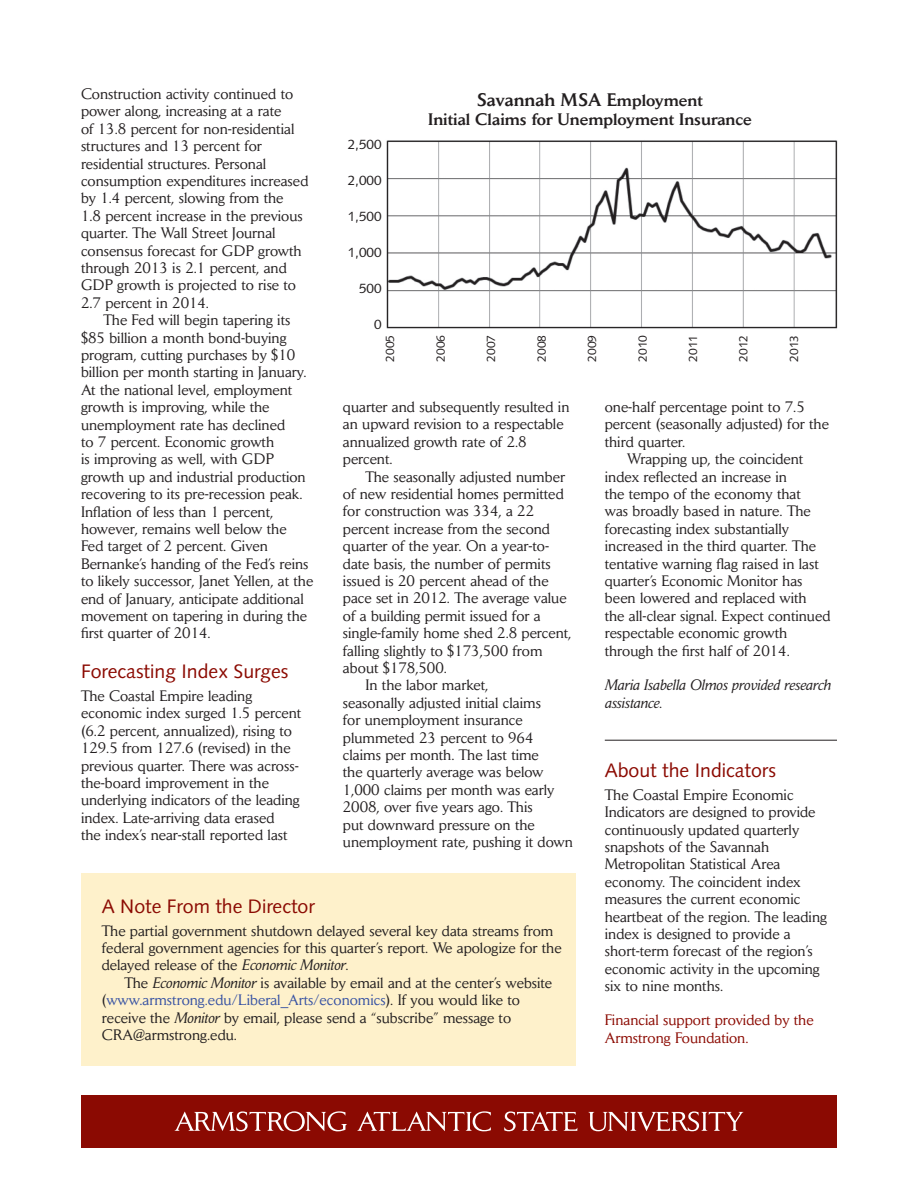
<style>
.page{position:relative;width:918px;height:1188px;background:#fff}
.page>*{position:absolute;margin:0;border:0;box-sizing:border-box;transform-origin:0 0}
.t1{font:19.5px "Syntax LT Std";color:#8b0a02}
.t2{font:500 18px "Daily News";color:#231f20}
.t3{font:500 16.5px "Daily News";color:#231f20}
.t4{font:15px/17.4px "Daily News";color:#231f20}
.t5{font:15px/18px "Daily News";color:#8b0a02}
.t6{font:italic 15px/17.4px "Daily News";color:#231f20}
.t7{font:13.5px "Syntax LT Std";color:#231f20}
.t8{font:12px "Syntax LT Std";color:#231f20}
.s1{font-size:16.5px}
.s2{font-style:italic}
.s3{color:#3853a3}
</style>
<div class="page">
<div style="left:81px;top:874px;width:494px;height:192px;background:#fef1cb"></div>
<hr style="left:605px;top:740px;width:232px;height:1px;background:#231f20">
<div style="left:81px;top:1095px;width:756px;height:53px;background:#8b0a02"></div>
<svg style="left:175px;top:1111px;width:568px;height:20px"></svg>
<img style="left:386px;top:140px;width:452px;height:189px">
<p class="t4" style="left:81px;top:85px;width:229px">Construction activity continued to power along, increasing at a rate<br>of 13.8 percent for non-residential structures and 13 percent for residential structures. Personal consumption expenditures increased by 1.4 percent, slowing from the<br>1.8 percent increase in the previous quarter. The Wall Street Journal consensus forecast for GDP growth through 2013 is 2.1 percent, and GDP growth is projected to rise to 2.7 percent in 2014.</p>
<p class="t4" style="left:81px;top:311px;width:234px;text-indent:22px">The Fed will begin tapering its $85 billion a month bond-buying program, cutting purchases by $10 billion per month starting in January.<br>At the national level, employment growth is improving, while the unemployment rate has declined<br>to 7 percent. Economic growth<br>is improving as well, with GDP growth up and industrial production recovering to its pre-recession peak.<br>Inflation of less than 1 percent, however, remains well below the<br>Fed target of 2 percent. Given Bernanke’s handing of the Fed’s reins to likely successor, Janet Yellen, at the end of January, anticipate additional movement on tapering in during the first quarter of 2014.</p>
<h1 class="t1" style="left:81px;top:660px;width:209px">Forecasting Index Surges</h1>
<p class="t4" style="left:81px;top:687px;width:222px">The Coastal Empire leading economic index surged 1.5 percent (6.2 percent, annualized), rising to 129.5 from 127.6 (revised) in the previous quarter. There was across&shy;the-board improvement in the underlying indicators of the leading index. Late-arriving data erased<br>the index’s near-stall reported last</p>
<p class="t2" style="left:477px;top:88px;width:227px">Savannah MSA E<span class="s1">mployment</span></p>
<p class="t3" style="left:428px;top:109px;width:325px">Initial Claims for Unemployment Insurance</p>
<p class="t7" style="left:348px;top:136px;width:35px">2,500</p>
<p class="t7" style="left:348px;top:172px;width:35px">2,000</p>
<p class="t7" style="left:348px;top:208px;width:35px">1,500</p>
<p class="t7" style="left:348px;top:244px;width:35px">1,000</p>
<p class="t7" style="left:359px;top:280px;width:24px">500</p>
<p class="t7" style="left:374px;top:316px;width:9px">0</p>
<p class="t8" style="left:383px;top:362px;width:28px;rotate:-90deg">2005</p>
<p class="t8" style="left:434px;top:362px;width:28px;rotate:-90deg">2006</p>
<p class="t8" style="left:484px;top:362px;width:28px;rotate:-90deg">2007</p>
<p class="t8" style="left:534px;top:362px;width:28px;rotate:-90deg">2008</p>
<p class="t8" style="left:585px;top:362px;width:28px;rotate:-90deg">2009</p>
<p class="t8" style="left:635px;top:362px;width:28px;rotate:-90deg">2010</p>
<p class="t8" style="left:686px;top:362px;width:28px;rotate:-90deg">2011</p>
<p class="t8" style="left:736px;top:362px;width:28px;rotate:-90deg">2012</p>
<p class="t8" style="left:787px;top:362px;width:28px;rotate:-90deg">2013</p>
<p class="t4" style="left:343px;top:398px;width:228px">quarter and subsequently resulted in an upward revision to a respectable annualized growth rate of 2.8 percent.</p>
<p class="t4" style="left:365px;top:467px;width:201px">The seasonally adjusted number</p>
<p class="t4" style="left:343px;top:485px;width:222px">of new residential homes permitted</p>
<p class="t4" style="left:343px;top:502px;width:193px">for construction was 334, a 22</p>
<p class="t4" style="left:343px;top:519px;width:209px">percent increase from the second</p>
<p class="t4" style="left:343px;top:537px;width:208px">quarter of the year. On a year-to-</p>
<p class="t4" style="left:343px;top:554px;width:209px">date basis, the number of permits</p>
<p class="t4" style="left:343px;top:572px;width:207px">issued is 20 percent ahead of the</p>
<p class="t4" style="left:343px;top:589px;width:225px">pace set in 2012. The average value</p>
<p class="t4" style="left:343px;top:606px;width:199px">of a building permit issued for a</p>
<p class="t4" style="left:343px;top:624px;width:230px">single-family home shed 2.8 percent,</p>
<p class="t4" style="left:343px;top:641px;width:201px">falling slightly to $173,500 from</p>
<p class="t4" style="left:343px;top:659px;width:106px">about $178,500.</p>
<p class="t4" style="left:365px;top:676px;width:124px">In the labor market,</p>
<p class="t4" style="left:343px;top:693px;width:200px">seasonally adjusted initial claims</p>
<p class="t4" style="left:343px;top:711px;width:181px">for unemployment insurance</p>
<p class="t4" style="left:343px;top:728px;width:192px">plummeted 23 percent to 964</p>
<p class="t4" style="left:343px;top:746px;width:197px">claims per month. The last time</p>
<p class="t4" style="left:343px;top:763px;width:202px">the quarterly average was below</p>
<p class="t4" style="left:343px;top:780px;width:213px">1,000 claims per month was early</p>
<p class="t4" style="left:343px;top:798px;width:191px">2008, over five years ago. This</p>
<p class="t4" style="left:343px;top:815px;width:193px">put downward pressure on the</p>
<p class="t4" style="left:343px;top:833px;width:232px">unemployment rate, pushing it down</p>
<p class="t4" style="left:605px;top:398px;width:202px">one-half percentage point to 7.5</p>
<p class="t4" style="left:605px;top:415px;width:226px">percent (seasonally adjusted) for the</p>
<p class="t4" style="left:605px;top:432px;width:82px">third quarter.</p>
<p class="t4" style="left:627px;top:450px;width:177px">Wrapping up, the coincident</p>
<p class="t4" style="left:605px;top:467px;width:184px">index reflected an increase in</p>
<p class="t4" style="left:605px;top:485px;width:198px">the tempo of the economy that</p>
<p class="t4" style="left:605px;top:502px;width:207px">was broadly based in nature. The</p>
<p class="t4" style="left:605px;top:519px;width:186px">forecasting index substantially</p>
<p class="t4" style="left:605px;top:537px;width:213px">increased in the third quarter. The</p>
<p class="t4" style="left:605px;top:554px;width:216px">tentative warning flag raised in last</p>
<p class="t4" style="left:605px;top:572px;width:199px">quarter’s Economic Monitor has</p>
<p class="t4" style="left:605px;top:589px;width:203px">been lowered and replaced with</p>
<p class="t4" style="left:605px;top:606px;width:227px">the all-clear signal. Expect continued</p>
<p class="t4" style="left:605px;top:624px;width:184px">respectable economic growth</p>
<p class="t4" style="left:605px;top:641px;width:187px">through the first half of 2014.</p>
<p class="t6" style="left:605px;top:676px;width:228px">Maria Isabella Olmos provided research assistance.</p>
<h1 class="t1" style="left:605px;top:759px;width:173px">About the Indicators</h1>
<p class="t4" style="left:605px;top:786px;width:224px">The Coastal Empire Economic<br>Indicators are designed to provide continuously updated quarterly snapshots of the Savannah<br>Metropolitan Statistical Area economy. The coincident index measures the current economic heartbeat of the region. The leading index is designed to provide a short-term forecast of the region’s economic activity in the upcoming six to nine months.</p>
<p class="t5" style="left:605px;top:1010px;width:210px">Financial support provided by the<br>Armstrong Foundation.</p>
<h1 class="t1" style="left:102px;top:895px;width:215px">A N ote From the Director</h1>
<p class="t4" style="left:102px;top:921px;width:461px">The partial government shutdown delayed several key data streams from federal government agencies for this quarter’s report. We apologize for the delayed release of the <span class="s2">Economic Monitor</span>.</p>
<p class="t4" style="left:102px;top:974px;width:452px;text-indent:22px">The <span class="s2">Economic Monitor</span> is available by email and at the center’s website (<span class="s3">www.armstrong.edu/Liberal_Arts/economics</span>). If you would like to receive the <span class="s2">Monitor</span> by email, please send a “subscribe” message to CRA@armstrong.edu.</p>
</div>
